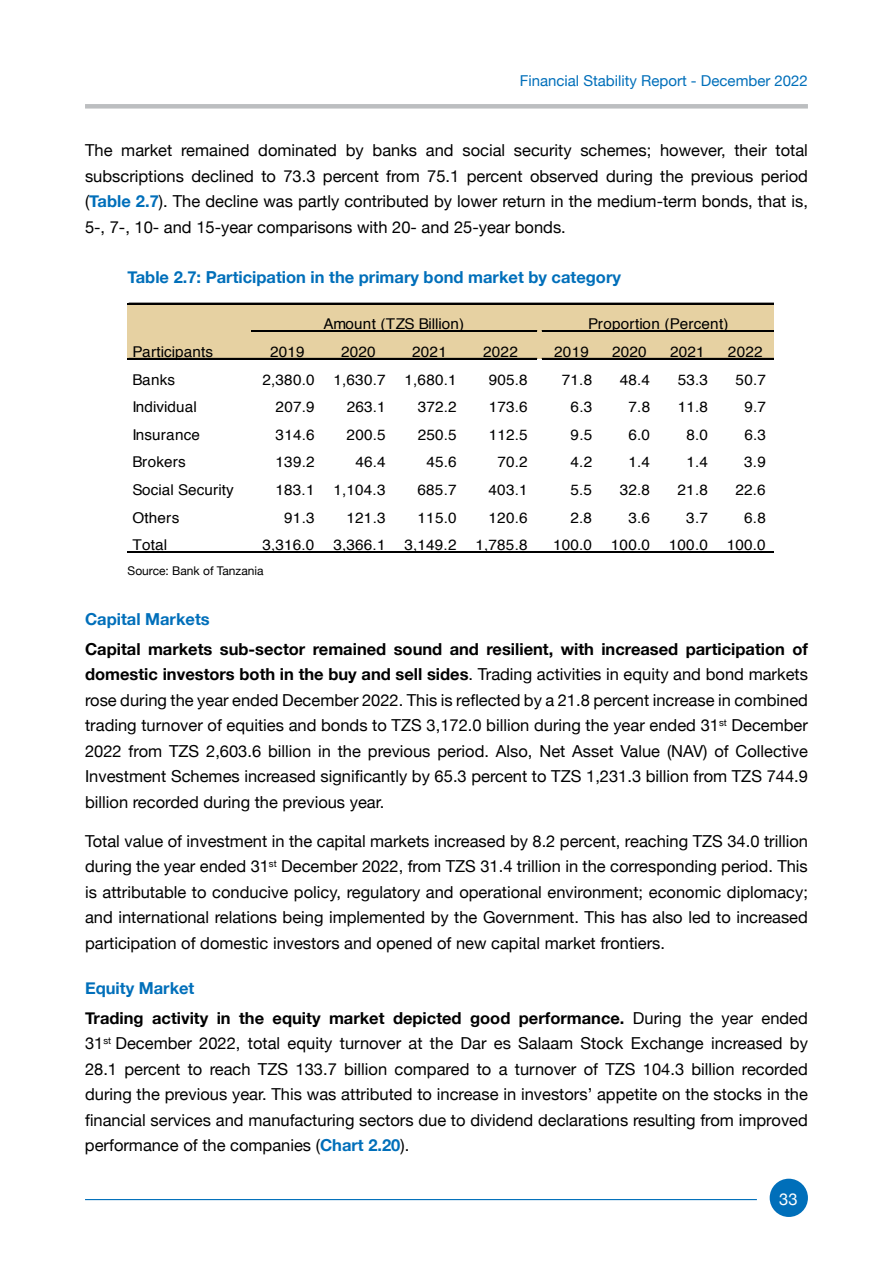
<style>
.page{position:relative;width:893px;height:1263px;background:#fff}
.page>*{position:absolute;margin:0;border:0;box-sizing:border-box;transform-origin:0 0}
.t1{font:16.5px/25.5px "Helvetica Neue";color:#000;text-align:justify}
.t2{font:700 16.5px/29.7px "Helvetica Neue";color:#000}
.t3{font:700 16.5px "Helvetica Neue";color:#006fba}
.t4{font:16.5px "Helvetica Neue";color:#fff}
.t5{font:15px "Helvetica Neue";color:#006fba}
.t6{font:14.85px "Helvetica";letter-spacing:.015em;color:#000}
.t7{font:14.85px "Helvetica";letter-spacing:-.005em;color:#000}
.t8{font:12px "Helvetica Neue";color:#000}
.s1{font-weight:700;color:#006fba}
.s2{font-weight:700}
.s3{color:#006fba}
.s4{font-weight:400}
</style>
<div class="page">
<div style="left:85px;top:104px;width:723px;height:5px;background:#bcbec0"></div>
<hr style="left:85px;top:1199px;width:672px;height:1px;background:#006fba">
<div style="left:770px;top:1179px;width:38px;height:38px;background:#006fba;border-radius:50%"></div>
<div style="left:128px;top:303px;width:646px;height:55px;background:#e6d1a2"></div>
<hr style="left:252px;top:330px;width:285px;height:1px;background:#000">
<hr style="left:252px;top:331px;width:285px;height:1px;background:#000">
<hr style="left:128px;top:358px;width:409px;height:1px;background:#000">
<hr style="left:128px;top:303px;width:646px;height:1px;background:#000">
<hr style="left:542px;top:330px;width:232px;height:1px;background:#000">
<hr style="left:542px;top:331px;width:232px;height:1px;background:#000">
<hr style="left:542px;top:358px;width:232px;height:1px;background:#000">
<hr style="left:129px;top:551px;width:645px;height:1px;background:#000">
<hr style="left:128px;top:552px;width:646px;height:1px;background:#000">
<p class="t5" style="left:520px;top:69px;width:290px">Financial Stability Report - December 2022</p>
<p class="t1" style="left:85px;top:138px;width:724px">The market remained dominated by banks and social security schemes; however, their total subscriptions declined to 73.3 percent from 75.1 percent observed during the previous period (<span class="s1">Table 2.7</span>). The decline was partly contributed by lower return in the medium-term bonds, that is, 5-, 7-, 10- and 15-year comparisons with 20- and 25-year bonds.</p>
<p class="t3" style="left:128px;top:264px;width:495px">Table 2.7: Participation in the primary bond market by category</p>
<p class="t6" style="left:132px;top:340px;width:82px">Participants</p>
<p class="t7" style="left:324px;top:313px;width:142px">Amount (TZS Billion)</p>
<p class="t6" style="left:588px;top:313px;width:142px">Proportion (Percent)</p>
<p class="t6" style="left:270px;top:340px;width:36px">2019</p>
<p class="t6" style="left:341px;top:340px;width:36px">2020</p>
<p class="t6" style="left:412px;top:340px;width:36px">2021</p>
<p class="t6" style="left:483px;top:340px;width:36px">2022</p>
<p class="t6" style="left:554px;top:340px;width:36px">2019</p>
<p class="t6" style="left:612px;top:340px;width:36px">2020</p>
<p class="t6" style="left:670px;top:340px;width:36px">2021</p>
<p class="t6" style="left:728px;top:340px;width:36px">2022</p>
<p class="t6" style="left:132px;top:368px;width:44px">Banks</p>
<p class="t6" style="left:262px;top:368px;width:54px">2,380.0</p>
<p class="t6" style="left:333px;top:368px;width:54px">1,630.7</p>
<p class="t6" style="left:405px;top:368px;width:54px">1,680.1</p>
<p class="t6" style="left:489px;top:368px;width:41px">905.8</p>
<p class="t6" style="left:562px;top:368px;width:32px">71.8</p>
<p class="t6" style="left:620px;top:368px;width:32px">48.4</p>
<p class="t6" style="left:678px;top:368px;width:32px">53.3</p>
<p class="t6" style="left:736px;top:368px;width:32px">50.7</p>
<p class="t6" style="left:132px;top:395px;width:66px">Individual</p>
<p class="t6" style="left:276px;top:395px;width:41px">207.9</p>
<p class="t6" style="left:347px;top:395px;width:41px">263.1</p>
<p class="t6" style="left:418px;top:395px;width:41px">372.2</p>
<p class="t6" style="left:489px;top:395px;width:41px">173.6</p>
<p class="t6" style="left:571px;top:395px;width:23px">6.3</p>
<p class="t6" style="left:628px;top:395px;width:23px">7.8</p>
<p class="t6" style="left:678px;top:395px;width:32px">11.8</p>
<p class="t6" style="left:744px;top:395px;width:23px">9.7</p>
<p class="t6" style="left:132px;top:423px;width:69px">Insurance</p>
<p class="t6" style="left:276px;top:423px;width:41px">314.6</p>
<p class="t6" style="left:347px;top:423px;width:41px">200.5</p>
<p class="t6" style="left:418px;top:423px;width:41px">250.5</p>
<p class="t6" style="left:489px;top:423px;width:41px">112.5</p>
<p class="t6" style="left:571px;top:423px;width:23px">9.5</p>
<p class="t6" style="left:628px;top:423px;width:23px">6.0</p>
<p class="t6" style="left:686px;top:423px;width:23px">8.0</p>
<p class="t6" style="left:744px;top:423px;width:23px">6.3</p>
<p class="t6" style="left:132px;top:451px;width:55px">Brokers</p>
<p class="t6" style="left:276px;top:451px;width:41px">139.2</p>
<p class="t6" style="left:355px;top:451px;width:32px">46.4</p>
<p class="t6" style="left:426px;top:451px;width:32px">45.6</p>
<p class="t6" style="left:497px;top:451px;width:32px">70.2</p>
<p class="t6" style="left:571px;top:451px;width:23px">4.2</p>
<p class="t6" style="left:628px;top:451px;width:23px">1.4</p>
<p class="t6" style="left:686px;top:451px;width:23px">1.4</p>
<p class="t6" style="left:744px;top:451px;width:23px">3.9</p>
<p class="t6" style="left:132px;top:478px;width:103px">Social Security</p>
<p class="t6" style="left:275px;top:478px;width:41px">183.1</p>
<p class="t6" style="left:333px;top:478px;width:54px">1,104.3</p>
<p class="t6" style="left:418px;top:478px;width:41px">685.7</p>
<p class="t6" style="left:489px;top:478px;width:41px">403.1</p>
<p class="t6" style="left:570px;top:478px;width:23px">5.5</p>
<p class="t6" style="left:620px;top:478px;width:32px">32.8</p>
<p class="t6" style="left:678px;top:478px;width:32px">21.8</p>
<p class="t6" style="left:735px;top:478px;width:32px">22.6</p>
<p class="t6" style="left:132px;top:506px;width:48px">Others</p>
<p class="t6" style="left:284px;top:506px;width:32px">91.3</p>
<p class="t6" style="left:347px;top:506px;width:41px">121.3</p>
<p class="t6" style="left:418px;top:506px;width:41px">115.0</p>
<p class="t6" style="left:489px;top:506px;width:41px">120.6</p>
<p class="t6" style="left:570px;top:506px;width:23px">2.8</p>
<p class="t6" style="left:628px;top:506px;width:23px">3.6</p>
<p class="t6" style="left:686px;top:506px;width:23px">3.7</p>
<p class="t6" style="left:744px;top:506px;width:23px">6.8</p>
<p class="t6" style="left:132px;top:534px;width:37px">Total</p>
<p class="t6" style="left:262px;top:534px;width:54px">3,316.0</p>
<p class="t6" style="left:333px;top:534px;width:54px">3,366.1</p>
<p class="t6" style="left:404px;top:534px;width:54px">3,149.2</p>
<p class="t6" style="left:475px;top:534px;width:54px">1,785.8</p>
<p class="t6" style="left:553px;top:534px;width:41px">100.0</p>
<p class="t6" style="left:611px;top:534px;width:41px">100.0</p>
<p class="t6" style="left:669px;top:534px;width:41px">100.0</p>
<p class="t6" style="left:727px;top:534px;width:41px">100.0</p>
<p class="t8" style="left:128px;top:562px;width:138px">Source: Bank of Tanzania</p>
<p class="t3" style="left:85px;top:606px;width:126px">Capital Markets</p>
<p class="t1" style="left:85px;top:637px;width:724px"><span class="s2">Capital markets sub-sector remained sound and resilient, with increased participation of domestic investors both in the buy and sell sides</span>. Trading activities in equity and bond markets rose during the year ended December 2022. This is reflected by a 21.8 percent increase in combined trading turnover of equities and bonds to TZS 3,172.0 billion during the year ended 31<sup>st</sup> December 2022 from TZS 2,603.6 billion in the previous period. Also, Net Asset Value (NAV) of Collective Investment Schemes increased significantly by 65.3 percent to TZS 1,231.3 billion from TZS 744.9 billion recorded during the previous year.</p>
<p class="t1" style="left:85px;top:829px;width:724px">Total value of investment in the capital markets increased by 8.2 percent, reaching TZS 34.0 trillion during the year ended 31<sup>st</sup> December 2022, from TZS 31.4 trillion in the corresponding period. This is attributable to conducive policy, regulatory and operational environment; economic diplomacy; and international relations being implemented by the Government. This has also led to increased participation of domestic investors and opened of new capital market frontiers.</p>
<p class="t2" style="left:85px;top:974px;width:724px"><span class="s3">Equity Market<br></span>Trading activity in the equity market depicted good performance. <span class="s4">During the year ended</span></p>
<p class="t1" style="left:85px;top:1031px;width:724px">31<sup>st</sup> December 2022, total equity turnover at the Dar es Salaam Stock Exchange increased by 28.1 percent to reach TZS 133.7 billion compared to a turnover of TZS 104.3 billion recorded during the previous year. This was attributed to increase in investors’ appetite on the stocks in the financial services and manufacturing sectors due to dividend declarations resulting from improved performance of the companies (<span class="s1">Chart 2.20</span>).</p>
<p class="t4" style="left:779px;top:1187px;width:20px">33</p>
</div>
